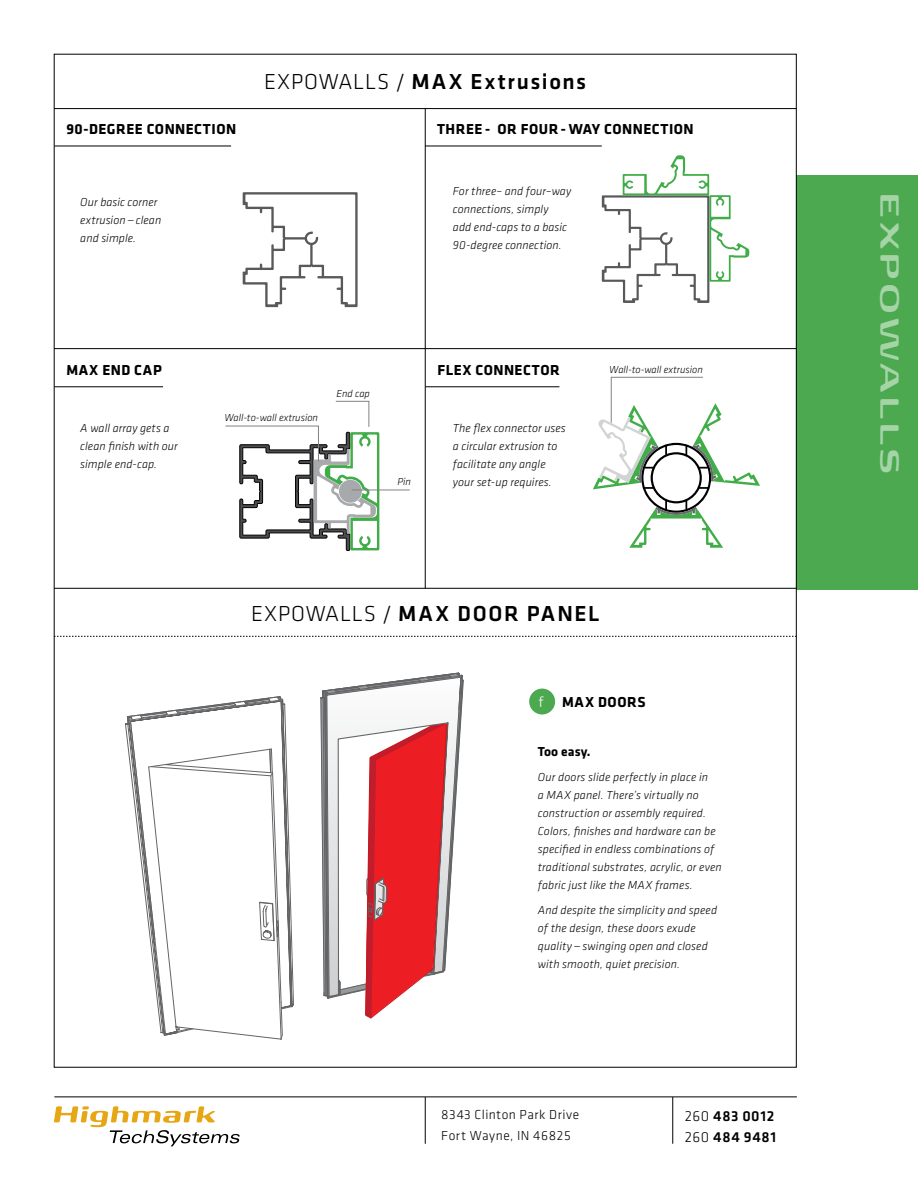
<style>
.page{position:relative;width:918px;height:1188px;background:#fff}
.page>*{position:absolute;margin:0;border:0;box-sizing:border-box;transform-origin:0 0}
.t1{font:700 33px "FP Head Pro";letter-spacing:.105em;color:#a5d4a7}
.t2{font:500 22.5px "Klavika Basic";letter-spacing:.075em;color:#000}
.t3{font:700 15px "Klavika Basic";letter-spacing:.03em;color:#000}
.t4{font:500 15px/21px "Klavika Basic";letter-spacing:.05em;color:#000}
.t5{font:700 15px "Klavika Basic";letter-spacing:.05em;color:#000}
.t6{font:300 13.5px/21px "Klavika Basic";letter-spacing:.04em;color:#000}
.t7{font:700 13.5px "Klavika Basic";letter-spacing:.005em;color:#000}
.t8{font:italic 300 12px/18px "Klavika Basic";letter-spacing:.01em;color:#000}
.t9{font:italic 300 10.5px "Klavika Basic";color:#000}
.s1{font-weight:300}
.s2{font-weight:300;color:#fff}
</style>
<div class="page">
<div style="left:796px;top:175px;width:122px;height:415px;background:#4ca950"></div>
<svg style="left:602px;top:155px;width:147px;height:148px"></svg>
<svg style="left:243px;top:192px;width:115px;height:115px"></svg>
<hr style="left:54px;top:146px;width:177px;height:1px;background:#000">
<hr style="left:54px;top:387px;width:109px;height:1px;background:#000">
<hr style="left:425px;top:387px;width:134px;height:1px;background:#000">
<hr style="left:425px;top:146px;width:177px;height:1px;background:#000">
<svg style="left:593px;top:377px;width:167px;height:171px"></svg>
<svg style="left:225px;top:401px;width:154px;height:150px"></svg>
<hr style="left:352px;top:490px;width:58px;height:1px;background:#808285">
<hr style="left:672px;top:1097px;width:1px;height:47px;background:#000">
<hr style="left:425px;top:1097px;width:1px;height:47px;background:#000">
<hr style="left:54px;top:1097px;width:743px;height:1px;background:#000">
<svg style="left:54px;top:1106px;width:186px;height:40px"></svg>
<hr style="left:54px;top:348px;width:742px;height:1px;background:#000">
<hr style="left:54px;top:588px;width:742px;height:1px;background:#000">
<hr style="left:54px;top:108px;width:742px;height:1px;background:#000">
<svg style="left:54px;top:617px;width:742px;height:451px"></svg>
<hr style="left:425px;top:109px;width:1px;height:479px;background:#000">
<p class="t3" style="left:66px;top:118px;width:171px">90-DEGREE CONNECTION</p>
<p class="t8" style="left:80px;top:193px;width:82px">Our basic corner extrusion—clean and simple.</p>
<h2 class="t2" style="left:264px;top:67px;width:324px"><span class="s1">EXPOWALLS /</span> MAX Extrusions</h2>
<p class="t3" style="left:437px;top:118px;width:258px">THREE - OR FOUR - WAY CONNECTION</p>
<p class="t8" style="left:453px;top:182px;width:120px">For three– and four–way connections, simply<br>add end-caps to a basic<br>90-degree connection.</p>
<p class="t5" style="left:66px;top:359px;width:97px">MAX END CAP</p>
<p class="t3" style="left:437px;top:359px;width:124px">FLEX CONNECTOR</p>
<p class="t9" style="left:337px;top:387px;width:35px">End cap</p>
<p class="t9" style="left:224px;top:411px;width:95px">Wall-to-wall extrusion</p>
<p class="t8" style="left:80px;top:419px;width:99px">A wall array gets a clean finish with our simple end-cap.</p>
<p class="t8" style="left:453px;top:419px;width:114px">The flex connector uses a circular extrusion to facilitate any angle your set-up requires.</p>
<p class="t9" style="left:397px;top:475px;width:15px">Pin</p>
<p class="t9" style="left:609px;top:363px;width:95px">Wall-to-wall extrusion</p>
<h2 class="t2" style="left:251px;top:598px;width:350px"><span class="s1">EXPOWALLS /</span> MAX DOOR PANEL</h2>
<p class="t3" style="left:539px;top:691px;width:109px"><span class="s2">f</span> MAX DOORS</p>
<p class="t7" style="left:538px;top:742px;width:54px">Too easy.</p>
<p class="t8" style="left:538px;top:768px;width:185px">Our doors slide perfectly in place in<br>a MAX panel. There’s virtually no construction or assembly required.<br>Colors, finishes and hardware can be specified in endless combinations of traditional substrates, acrylic, or even fabric just like the MAX frames.</p>
<p class="t8" style="left:538px;top:901px;width:181px">And despite the simplicity and speed of the design, these doors exude quality—swinging open and closed with smooth, quiet precision.</p>
<p class="t6" style="left:441px;top:1104px;width:140px">8343 Clinton Park Drive<br>Fort Wayne, IN 46825</p>
<p class="t4" style="left:685px;top:1105px;width:93px"><span class="s1">260</span> 483 0012<br><span class="s1">260</span> 484 9481</p>
<h1 class="t1" style="left:914px;top:192px;width:284px;rotate:90deg">EXPOWALLS</h1>
</div>
